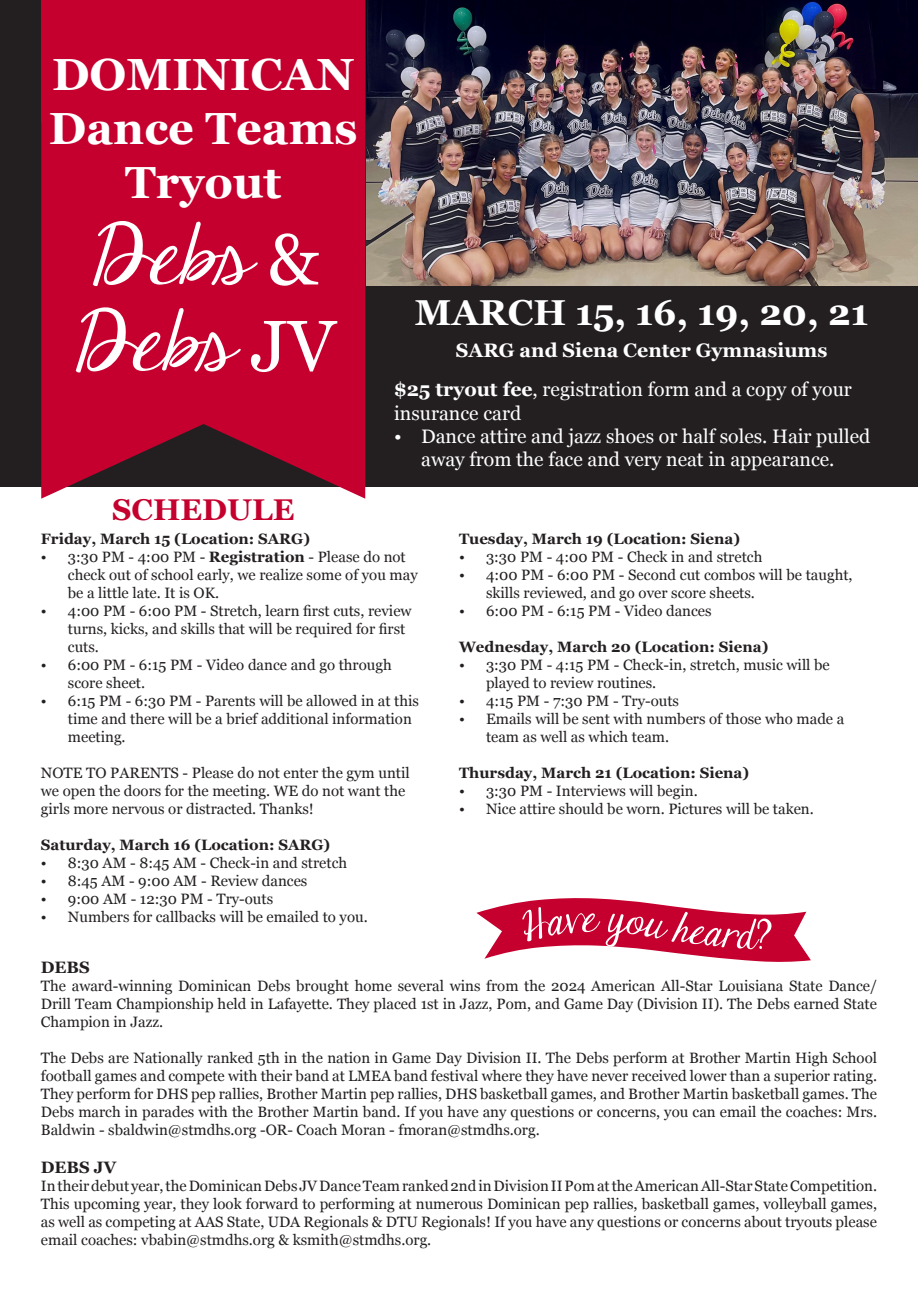
<style>
.page{position:relative;width:918px;height:1296px;background:#fff}
.page>*{position:absolute;margin:0;border:0;box-sizing:border-box;transform-origin:0 0}
.t1{font:72px "Janda Elegant Handwriting";color:#fff}
.t2{font:700 45px/54px "Georgia";color:#fff;text-align:center}
.t3{font:700 36px "Georgia";color:#fff}
.t4{font:700 30px "Georgia";color:#c5002e}
.t5{font:19.5px/23.4px "Georgia";color:#fff}
.t6{font:700 19.5px "Georgia";color:#fff}
.t7{font:700 16.5px "Georgia";color:#231f20}
.t8{font:15px/18px "Georgia";color:#231f20}
.t9{font:700 15px "Georgia";color:#231f20}
.s1{font-family:"Georgia"}
.s2{font-weight:700}
</style>
<div class="page">
<div style="left:0;top:0;width:918px;height:487px;background:#231f20"></div>
<img style="left:366px;top:0;width:552px;height:286px">
<svg style="left:476px;top:898px;width:335px;height:64px"></svg>
<svg style="left:41px;top:122px;width:324px;height:377px;background:#ba0933"></svg>
<div style="left:41px;top:0;width:324px;height:122px;background:#c5002e"></div>
<p class="t2" style="left:49px;top:45px;width:310px">DOMINICAN<br>Dance Teams<br>Tryout</p>
<p class="t1" style="left:88px;top:203px;width:233px">Debs <span class="s1">&amp;</span></p>
<p class="t1" style="left:71px;top:289px;width:267px">Debs <span class="s1">JV</span></p>
<p class="t4" style="left:112px;top:487px;width:184px">SCHEDULE</p>
<p class="t3" style="left:415px;top:286px;width:455px">MARCH 15, 16, 19, 20, 21</p>
<p class="t6" style="left:456px;top:336px;width:373px">SARG and Siena Center Gymnasiums</p>
<p class="t5" style="left:394px;top:377px;width:459px"><span class="s2">$25 tryout fee</span>, registration form and a copy of your insurance card</p>
<p class="t5" style="left:394px;top:424px;width:478px;text-align:center">• Dance attire and jazz shoes or half soles. Hair pulled away from the face and very neat in appearance.</p>
<p class="t9" style="left:41px;top:528px;width:271px">Friday, March 15 (Location: SARG)</p>
<p class="t8" style="left:68px;top:548px;width:351px;text-indent:-27px">• 3:30 PM - 4:00 PM - <span class="s2">Registration</span> - Please do not check out of school early, we realize some of you may be a little late. It is OK.</p>
<p class="t8" style="left:68px;top:602px;width:345px;text-indent:-27px">• 4:00 PM - 6:00 PM - Stretch, learn first cuts, review turns, kicks, and skills that will be required for first cuts.</p>
<p class="t8" style="left:68px;top:656px;width:325px;text-indent:-27px">• 6:00 PM - 6:15 PM - Video dance and go through score sheet.</p>
<p class="t8" style="left:68px;top:692px;width:353px;text-indent:-27px">• 6:15 PM - 6:30 PM - Parents will be allowed in at this time and there will be a brief additional information meeting.</p>
<p class="t8" style="left:41px;top:764px;width:370px">NOTE TO PARENTS - Please do not enter the gym until we open the doors for the meeting. WE do not want the girls more nervous or distracted. Thanks!</p>
<p class="t9" style="left:41px;top:834px;width:291px">Saturday, March 16 (Location: SARG)</p>
<p class="t8" style="left:41px;top:854px;width:308px">• 8:30 AM - 8:45 AM - Check-in and stretch</p>
<p class="t8" style="left:41px;top:872px;width:268px">• 8:45 AM - 9:00 AM - Review dances</p>
<p class="t8" style="left:41px;top:890px;width:234px">• 9:00 AM - 12:30 PM - Try-outs</p>
<p class="t8" style="left:41px;top:908px;width:328px">• Numbers for callbacks will be emailed to you.</p>
<p class="t9" style="left:459px;top:528px;width:283px">Tuesday, March 19 (Location: Siena)</p>
<p class="t8" style="left:459px;top:548px;width:305px">• 3:30 PM - 4:00 PM - Check in and stretch</p>
<p class="t8" style="left:486px;top:566px;width:368px;text-indent:-27px">• 4:00 PM - 6:00 PM - Second cut combos will be taught, skills reviewed, and go over score sheets.</p>
<p class="t8" style="left:459px;top:602px;width:254px">• 6:00 PM - 6:15 PM - Video dances</p>
<p class="t9" style="left:459px;top:636px;width:311px">Wednesday, March 20 (Location: Siena)</p>
<p class="t8" style="left:486px;top:656px;width:345px;text-indent:-27px">• 3:30 PM - 4:15 PM - Check-in, stretch, music will be played to review routines.</p>
<p class="t8" style="left:459px;top:692px;width:222px">• 4:15 PM - 7:30 PM - Try-outs</p>
<p class="t8" style="left:486px;top:710px;width:360px;text-indent:-27px">• Emails will be sent with numbers of those who made a team as well as which team.</p>
<p class="t9" style="left:459px;top:762px;width:292px">Thursday, March 21 (Location: Siena)</p>
<p class="t8" style="left:459px;top:782px;width:240px">• 3:30 PM - Interviews will begin.</p>
<p class="t8" style="left:459px;top:800px;width:356px">• Nice attire should be worn. Pictures will be taken.</p>
<p class="t7" style="left:41px;top:955px;width:50px">DEBS</p>
<p class="t8" style="left:41px;top:976px;width:838px;text-align:justify">The award-winning Dominican Debs brought home several wins from the 2024 American All-Star Louisiana State Dance/ Drill Team Championship held in Lafayette. They placed 1st in Jazz, Pom, and Game Day (Division II). The Debs earned State Champion in Jazz.</p>
<p class="t8" style="left:41px;top:1048px;width:838px;text-align:justify">The Debs are Nationally ranked 5th in the nation in Game Day Division II. The Debs perform at Brother Martin High School football games and compete with their band at LMEA band festival where they have never received lower than a superior rating.<br>They perform for DHS pep rallies, Brother Martin pep rallies, DHS basketball games, and Brother Martin basketball games. The Debs march in parades with the Brother Martin band. If you have any questions or concerns, you can email the coaches: Mrs.<br>Baldwin - sbaldwin@stmdhs.org -OR- Coach Moran - fmoran@stmdhs.org.</p>
<p class="t7" style="left:41px;top:1155px;width:77px">DEBS JV</p>
<p class="t8" style="left:41px;top:1176px;width:838px;text-align:justify">In their debut year, the Dominican Debs JV Dance Team ranked 2nd in Division II Pom at the American All-Star State Competition.<br>This upcoming year, they look forward to performing at numerous Dominican pep rallies, basketball games, volleyball games, as well as competing at AAS State, UDA Regionals &amp; DTU Regionals! If you have any questions or concerns about tryouts please email coaches: vbabin@stmdhs.org &amp; ksmith@stmdhs.org.</p>
</div>
